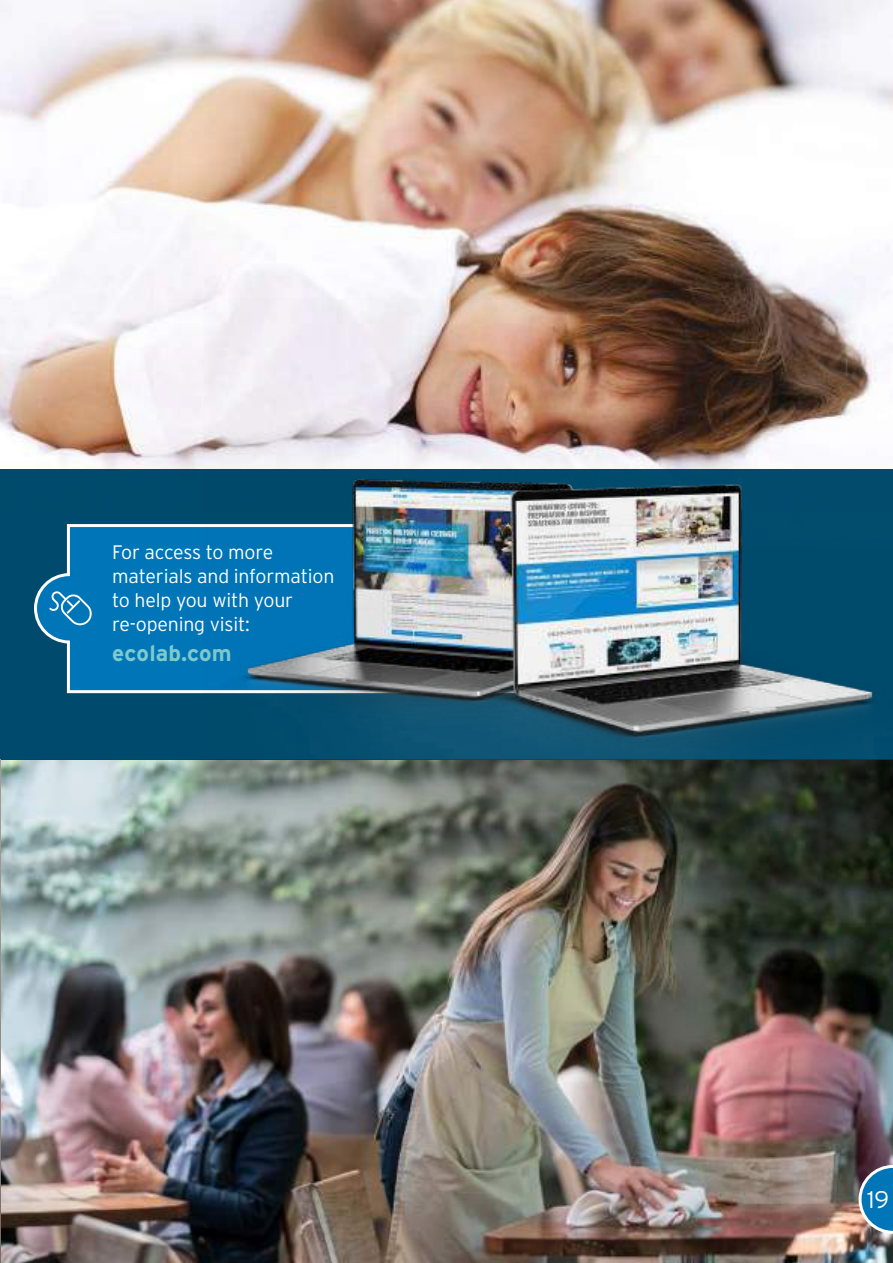
<style>
.page{position:relative;width:893px;height:1263px;background:#fff}
.page>*{position:absolute;margin:0;border:0;box-sizing:border-box;transform-origin:0 0}
.t1{font:300 24px "Interstate";color:#fff}
.t2{font:700 22.5px "Interstate";letter-spacing:.01em;color:#7ec9cc}
.t3{font:300 19.5px/24px "Interstate";letter-spacing:-.01em;color:#fff}
</style>
<div class="page">
<img style="left:0;top:759px;width:893px;height:504px">
<img style="left:1px;top:0;width:892px;height:469px">
<div style="left:0;top:469px;width:893px;height:290px;background:#004b6d"></div>
<svg style="left:858px;top:1165px;width:35px;height:69px;background:#3c80ab"></svg>
<svg style="left:0;top:0;width:1px;height:115px"></svg>
<svg style="left:34px;top:524px;width:169px;height:170px;background:#0d76b0"></svg>
<svg style="left:49px;top:591px;width:44px;height:34px"></svg>
<img style="left:203px;top:299px;width:690px;height:624px">
<p class="t3" style="left:112px;top:540px;width:224px">For access to more materials and information to help you with your re-opening visit:</p>
<p class="t2" style="left:112px;top:640px;width:121px">ecolab.com</p>
<p class="t1" style="left:867px;top:1185px;width:24px">19</p>
</div>
